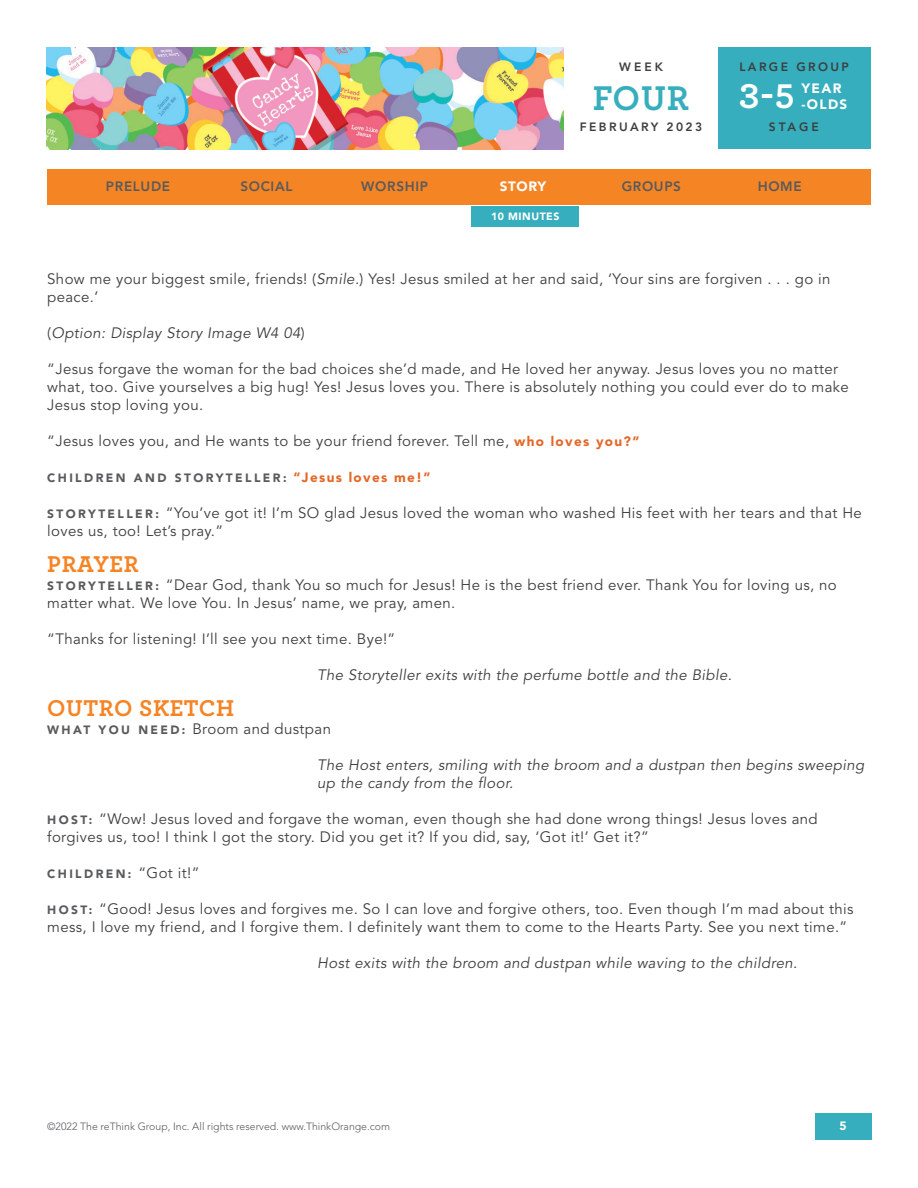
<style>
.page{position:relative;width:918px;height:1188px;background:#fff}
.page>*{position:absolute;margin:0;border:0;box-sizing:border-box;transform-origin:0 0}
.t1{font:700 36px "Archer Pro";color:#36aebd}
.t2{font:700 36px "Archer Pro";color:#fff}
.t3{font:700 24px "Archer Pro";letter-spacing:.025em;color:#f58425}
.t4{font:15px/18px "Avenir LT Std";letter-spacing:.025em;color:#3e3e3f}
.t5{font:italic 15px/18px "Avenir LT Std";letter-spacing:.025em;color:#3e3e3f}
.t6{font:800 13.5px "Avenir LT Std";letter-spacing:.05em;color:#585a5c}
.t7{font:900 13.5px/16.2px "Avenir LT Std";letter-spacing:.1em;color:#fff}
.t8{font:900 12px "Avenir LT Std";letter-spacing:.2em;color:#585a5c}
.t9{font:800 12px "Avenir LT Std";letter-spacing:.2em;color:#3e3e3f}
.t10{font:900 12px "Avenir LT Std";color:#fff}
.t11{font:300 10.5px "Avenir LT Std";color:#585a5c}
.t12{font:900 10.5px "Avenir LT Std";letter-spacing:.05em;color:#fff}
.s1{font-style:italic}
.s2{font-style:normal}
.s3{font-weight:900;font-size:13.5px;color:#e46828}
.s4{font-size:13.5px;color:#e46828}
.s5{font-weight:900;font-size:12px;color:#585a5c}
.s6{font-weight:400;font-size:15px;color:#3e3e3f}
</style>
<div class="page">
<img style="left:46px;top:47px;width:518px;height:102px">
<div style="left:717px;top:47px;width:154px;height:102px;background:#36aebd"></div>
<div style="left:471px;top:206px;width:108px;height:20px;background:#36aebd"></div>
<div style="left:47px;top:170px;width:824px;height:36px;background:#f58425"></div>
<div style="left:815px;top:1113px;width:57px;height:27px;background:#36aebd"></div>
<p class="t9" style="left:619px;top:59px;width:45px">WEEK</p>
<h1 class="t1" style="left:593px;top:69px;width:98px">FOUR</h1>
<p class="t9" style="left:580px;top:120px;width:124px">FEBRUARY 2023</p>
<p class="t9" style="left:739px;top:59px;width:111px">LARGE GROUP</p>
<h1 class="t2" style="left:739px;top:68px;width:57px">3-5</h1>
<p class="t7" style="left:802px;top:80px;width:47px">YEAR -OLDS</p>
<p class="t9" style="left:769px;top:120px;width:52px">STAGE</p>
<p class="t6" style="left:106px;top:178px;width:66px">PRELUDE</p>
<p class="t6" style="left:240px;top:178px;width:54px">SOCIAL</p>
<p class="t6" style="left:361px;top:178px;width:68px">WORSHIP</p>
<p class="t7" style="left:500px;top:178px;width:48px">STORY</p>
<p class="t6" style="left:622px;top:178px;width:61px">GROUPS</p>
<p class="t6" style="left:758px;top:178px;width:46px">HOME</p>
<p class="t12" style="left:491px;top:210px;width:70px">10 MINUTES</p>
<p class="t4" style="left:47px;top:270px;width:785px">Show me your biggest smile, friends! (<span class="s1">Smile.</span>) Yes! Jesus smiled at her and said, ‘Your sins are forgiven . . . go in peace.’</p>
<p class="t5" style="left:47px;top:324px;width:259px"><span class="s2">(</span>Option: Display Story Image W4 04<span class="s2">)</span></p>
<p class="t4" style="left:47px;top:360px;width:803px">“Jesus forgave the woman for the bad choices she’d made, and He loved her anyway. Jesus loves you no matter what, too. Give yourselves a big hug! Yes! Jesus loves you. There is absolutely nothing you could ever do to make<br>Jesus stop loving you.</p>
<p class="t4" style="left:47px;top:432px;width:594px">“Jesus loves you, and He wants to be your friend forever. Tell me, <span class="s3">who loves you?”</span></p>
<p class="t8" style="left:47px;top:470px;width:385px">CHILDREN AND STORYTELLER: <span class="s4">“Jesus loves me!”</span></p>
<p class="t4" style="left:47px;top:504px;width:816px"><span class="s5">S T O R Y T E L L E R :</span> “You’ve got it! I’m SO glad Jesus loved the woman who washed His feet with her tears and that He loves us, too! Let’s pray.”</p>
<h2 class="t3" style="left:47px;top:545px;width:93px">PRAYER</h2>
<p class="t4" style="left:47px;top:576px;width:791px"><span class="s5">S T O RY T E L L E R :</span> “Dear God, thank You so much for Jesus! He is the best friend ever. Thank You for loving us, no matter what. We love You. In Jesus’ name, we pray, amen.</p>
<p class="t4" style="left:47px;top:630px;width:350px">“Thanks for listening! I’ll see you next time. Bye!”</p>
<p class="t5" style="left:317px;top:666px;width:416px">The Storyteller exits with the perfume bottle and the Bible.</p>
<h2 class="t3" style="left:47px;top:689px;width:189px">OUTRO SKETCH</h2>
<p class="t4" style="left:47px;top:720px;width:285px"><span class="s5">W H AT Y O U N E E D :</span> Broom and dustpan</p>
<p class="t5" style="left:317px;top:756px;width:549px">The Host enters, smiling with the broom and a dustpan then begins sweeping up the candy from the floor.</p>
<p class="t4" style="left:47px;top:810px;width:772px"><span class="s5">H O S T:</span> “Wow! Jesus loved and forgave the woman, even though she had done wrong things! Jesus loves and forgives us, too! I think I got the story. Did you get it? If you did, say, ‘Got it!’ Get it?”</p>
<p class="t8" style="left:47px;top:866px;width:154px">CHILDREN: <span class="s6">“Got it!”</span></p>
<p class="t4" style="left:47px;top:900px;width:808px"><span class="s5">H O S T:</span> “Good! Jesus loves and forgives me. So I can love and forgive others, too. Even though I’m mad about this mess, I love my friend, and I forgive them. I definitely want them to come to the Hearts Party. See you next time.”</p>
<p class="t5" style="left:317px;top:954px;width:482px">Host exits with the broom and dustpan while waving to the children.</p>
<p class="t11" style="left:47px;top:1120px;width:344px">©2022 The reThink Group, Inc. All rights reserved. www.ThinkOrange.com</p>
<p class="t10" style="left:840px;top:1118px;width:9px">5</p>
</div>
